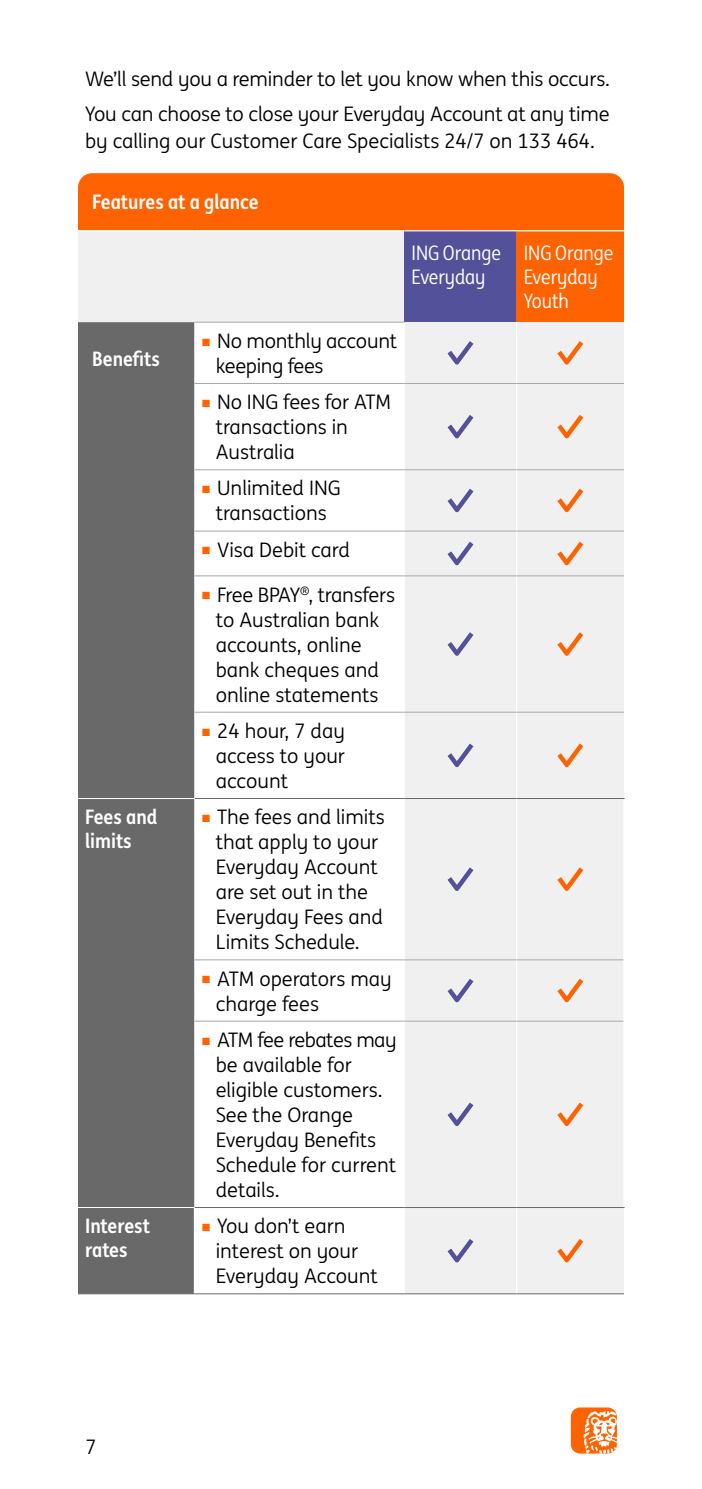
<style>
.page{position:relative;width:702px;height:1489px;background:#fff}
.page>*{position:absolute;margin:0;border:0;box-sizing:border-box;transform-origin:0 0}
.t1{font:20px/25px "ING Me";color:#000}
.t2{font:700 20px/24px "ING Me Narrow";color:#fff}
.t3{font:20px/24px "ING Me Narrow";color:#fff}
.s1{color:#ff6200}
</style>
<div class="page">
<div style="left:571px;top:1407px;width:46px;height:46px;background:#ff6200;border-radius:9px"></div>
<svg style="left:583px;top:1410px;width:34px;height:43px"></svg>
<div style="left:78px;top:173px;width:546px;height:57px;background:#ff6200"></div>
<div style="left:78px;top:231px;width:546px;height:1062px;background:#f0f0f0"></div>
<div style="left:404px;top:231px;width:112px;height:91px;background:#525199"></div>
<div style="left:516px;top:231px;width:108px;height:91px;background:#ff6200"></div>
<div style="left:78px;top:322px;width:116px;height:971px;background:#696969"></div>
<svg style="left:194px;top:323px;width:209px;height:970px"></svg>
<hr style="left:403px;top:322px;width:2px;height:61px;background:#fff">
<hr style="left:516px;top:322px;width:1px;height:61px;background:#fff">
<hr style="left:403px;top:384px;width:2px;height:85px;background:#fff">
<hr style="left:516px;top:384px;width:1px;height:85px;background:#fff">
<hr style="left:403px;top:470px;width:2px;height:60px;background:#fff">
<hr style="left:516px;top:470px;width:1px;height:60px;background:#fff">
<hr style="left:403px;top:531px;width:2px;height:44px;background:#fff">
<hr style="left:516px;top:531px;width:1px;height:44px;background:#fff">
<hr style="left:403px;top:576px;width:2px;height:136px;background:#fff">
<hr style="left:516px;top:576px;width:1px;height:136px;background:#fff">
<hr style="left:403px;top:712px;width:2px;height:86px;background:#fff">
<hr style="left:516px;top:712px;width:1px;height:86px;background:#fff">
<hr style="left:403px;top:798px;width:2px;height:161px;background:#fff">
<hr style="left:516px;top:798px;width:1px;height:161px;background:#fff">
<hr style="left:623px;top:798px;width:1px;height:161px;background:#fff">
<hr style="left:403px;top:960px;width:2px;height:60px;background:#fff">
<hr style="left:516px;top:960px;width:1px;height:60px;background:#fff">
<hr style="left:623px;top:959px;width:1px;height:62px;background:#fff">
<hr style="left:403px;top:1021px;width:2px;height:186px;background:#fff">
<hr style="left:516px;top:1021px;width:1px;height:186px;background:#fff">
<hr style="left:623px;top:1021px;width:1px;height:186px;background:#fff">
<hr style="left:194px;top:1207px;width:1px;height:86px;background:#fff">
<hr style="left:403px;top:1207px;width:2px;height:86px;background:#fff">
<hr style="left:516px;top:1207px;width:1px;height:86px;background:#fff">
<hr style="left:194px;top:798px;width:210px;height:1px;background:#696969">
<hr style="left:404px;top:798px;width:112px;height:1px;background:#696969">
<hr style="left:516px;top:798px;width:108px;height:1px;background:#696969">
<hr style="left:194px;top:1206px;width:210px;height:1px;background:#696969">
<hr style="left:404px;top:1206px;width:112px;height:1px;background:#696969">
<hr style="left:516px;top:1206px;width:108px;height:1px;background:#696969">
<hr style="left:78px;top:798px;width:116px;height:1px;background:#fff">
<hr style="left:78px;top:1206px;width:116px;height:1px;background:#fff">
<hr style="left:194px;top:1293px;width:210px;height:1px;background:#696969">
<hr style="left:404px;top:1293px;width:112px;height:1px;background:#696969">
<hr style="left:516px;top:1293px;width:108px;height:1px;background:#696969">
<hr style="left:78px;top:1293px;width:116px;height:1px;background:#696969">
<hr style="left:404px;top:383px;width:112px;height:1px;background:#a8a8a8">
<hr style="left:516px;top:383px;width:108px;height:1px;background:#a8a8a8">
<hr style="left:404px;top:469px;width:112px;height:1px;background:#a8a8a8">
<hr style="left:516px;top:469px;width:108px;height:1px;background:#a8a8a8">
<hr style="left:404px;top:530px;width:112px;height:1px;background:#a8a8a8">
<hr style="left:516px;top:530px;width:108px;height:1px;background:#a8a8a8">
<hr style="left:404px;top:575px;width:112px;height:1px;background:#a8a8a8">
<hr style="left:516px;top:575px;width:108px;height:1px;background:#a8a8a8">
<hr style="left:404px;top:711px;width:112px;height:1px;background:#a8a8a8">
<hr style="left:516px;top:711px;width:108px;height:1px;background:#a8a8a8">
<hr style="left:194px;top:383px;width:210px;height:1px;background:#a8a8a8">
<hr style="left:194px;top:469px;width:210px;height:1px;background:#a8a8a8">
<hr style="left:194px;top:530px;width:210px;height:1px;background:#a8a8a8">
<hr style="left:194px;top:575px;width:210px;height:1px;background:#a8a8a8">
<hr style="left:194px;top:711px;width:210px;height:1px;background:#a8a8a8">
<hr style="left:194px;top:959px;width:210px;height:1px;background:#a8a8a8">
<hr style="left:404px;top:959px;width:112px;height:1px;background:#a8a8a8">
<hr style="left:516px;top:959px;width:107px;height:1px;background:#a8a8a8">
<hr style="left:194px;top:1020px;width:210px;height:1px;background:#a8a8a8">
<hr style="left:404px;top:1020px;width:112px;height:1px;background:#a8a8a8">
<hr style="left:516px;top:1020px;width:107px;height:1px;background:#a8a8a8">
<hr style="left:194px;top:322px;width:211px;height:1px;background:#a8a8a8">
<svg style="left:447px;top:341px;width:26px;height:23px"></svg>
<svg style="left:557px;top:341px;width:26px;height:23px"></svg>
<svg style="left:447px;top:415px;width:26px;height:23px"></svg>
<svg style="left:557px;top:415px;width:26px;height:23px"></svg>
<svg style="left:447px;top:488px;width:26px;height:24px"></svg>
<svg style="left:557px;top:488px;width:26px;height:24px"></svg>
<svg style="left:447px;top:541px;width:26px;height:24px"></svg>
<svg style="left:557px;top:541px;width:26px;height:24px"></svg>
<svg style="left:447px;top:632px;width:26px;height:23px"></svg>
<svg style="left:557px;top:632px;width:26px;height:23px"></svg>
<svg style="left:447px;top:743px;width:26px;height:24px"></svg>
<svg style="left:557px;top:743px;width:26px;height:24px"></svg>
<svg style="left:447px;top:867px;width:26px;height:23px"></svg>
<svg style="left:557px;top:867px;width:26px;height:23px"></svg>
<svg style="left:447px;top:978px;width:26px;height:24px"></svg>
<svg style="left:557px;top:978px;width:26px;height:24px"></svg>
<svg style="left:447px;top:1102px;width:26px;height:23px"></svg>
<svg style="left:557px;top:1102px;width:26px;height:23px"></svg>
<svg style="left:447px;top:1238px;width:26px;height:24px"></svg>
<svg style="left:557px;top:1238px;width:26px;height:24px"></svg>
<svg style="left:211px;top:346px;width:12px;height:1px"></svg>
<svg style="left:211px;top:408px;width:12px;height:1px"></svg>
<svg style="left:211px;top:494px;width:12px;height:1px"></svg>
<svg style="left:211px;top:555px;width:12px;height:1px"></svg>
<svg style="left:211px;top:600px;width:12px;height:1px"></svg>
<svg style="left:211px;top:736px;width:12px;height:1px"></svg>
<svg style="left:211px;top:822px;width:12px;height:1px"></svg>
<svg style="left:211px;top:984px;width:12px;height:1px"></svg>
<svg style="left:211px;top:1045px;width:12px;height:1px"></svg>
<svg style="left:211px;top:1231px;width:12px;height:1px"></svg>
<p class="t1" style="left:85px;top:61px;width:526px;line-height:34.5px">We’ll send you a reminder to let you know when this occurs.<br>You can choose to close your Everyday Account at any time</p>
<p class="t1" style="left:85px;top:127px;width:511px">by calling our Customer Care Specialists 24/7 on 133 464.</p>
<p class="t2" style="left:92px;top:189px;width:168px">Features at a glance</p>
<p class="t2" style="left:92px;top:345px;width:69px">Benefits</p>
<p class="t1" style="left:216px;top:327px;width:183px;text-indent:-14px"><span class="s1">■</span> No monthly account keeping fees</p>
<p class="t1" style="left:216px;top:388px;width:177px;text-indent:-14px"><span class="s1">■</span> No ING fees for ATM transactions in<br>Australia</p>
<p class="t1" style="left:201px;top:475px;width:141px;text-align:center"><span class="s1">■</span> Unlimited ING transactions</p>
<p class="t1" style="left:201px;top:536px;width:150px"><span class="s1">■</span> Visa Debit card</p>
<p class="t1" style="left:216px;top:581px;width:181px;text-indent:-14px"><span class="s1">■</span> Free BPAY<sup>®</sup>, transfers to Australian bank accounts, online bank cheques and online statements</p>
<p class="t1" style="left:216px;top:717px;width:131px;text-align:justify;text-indent:-14px"><span class="s1">■</span> 24 hour, 7 day access to your account</p>
<p class="t2" style="left:85px;top:804px;width:74px">Fees and limits</p>
<p class="t1" style="left:216px;top:803px;width:170px;text-indent:-14px"><span class="s1">■</span> The fees and limits that apply to your<br>Everyday Account are set out in the<br>Everyday Fees and<br>Limits Schedule.</p>
<p class="t1" style="left:216px;top:964px;width:177px;text-indent:-14px"><span class="s1">■</span> ATM operators may charge fees</p>
<p class="t1" style="left:216px;top:1026px;width:182px;text-indent:-14px"><span class="s1">■</span> ATM fee rebates may be available for eligible customers.<br>See the Orange<br>Everyday Benefits<br>Schedule for current details.</p>
<p class="t2" style="left:85px;top:1212px;width:66px">Interest rates</p>
<p class="t1" style="left:216px;top:1212px;width:164px;text-indent:-14px"><span class="s1">■</span> You don’t earn interest on your<br>Everyday Account</p>
<p class="t3" style="left:411px;top:240px;width:91px">ING Orange<br>Everyday</p>
<p class="t3" style="left:523px;top:240px;width:91px">ING Orange<br>Everyday<br>Youth</p>
<p class="t1" style="left:85px;top:1432px;width:13px">7</p>
</div>
